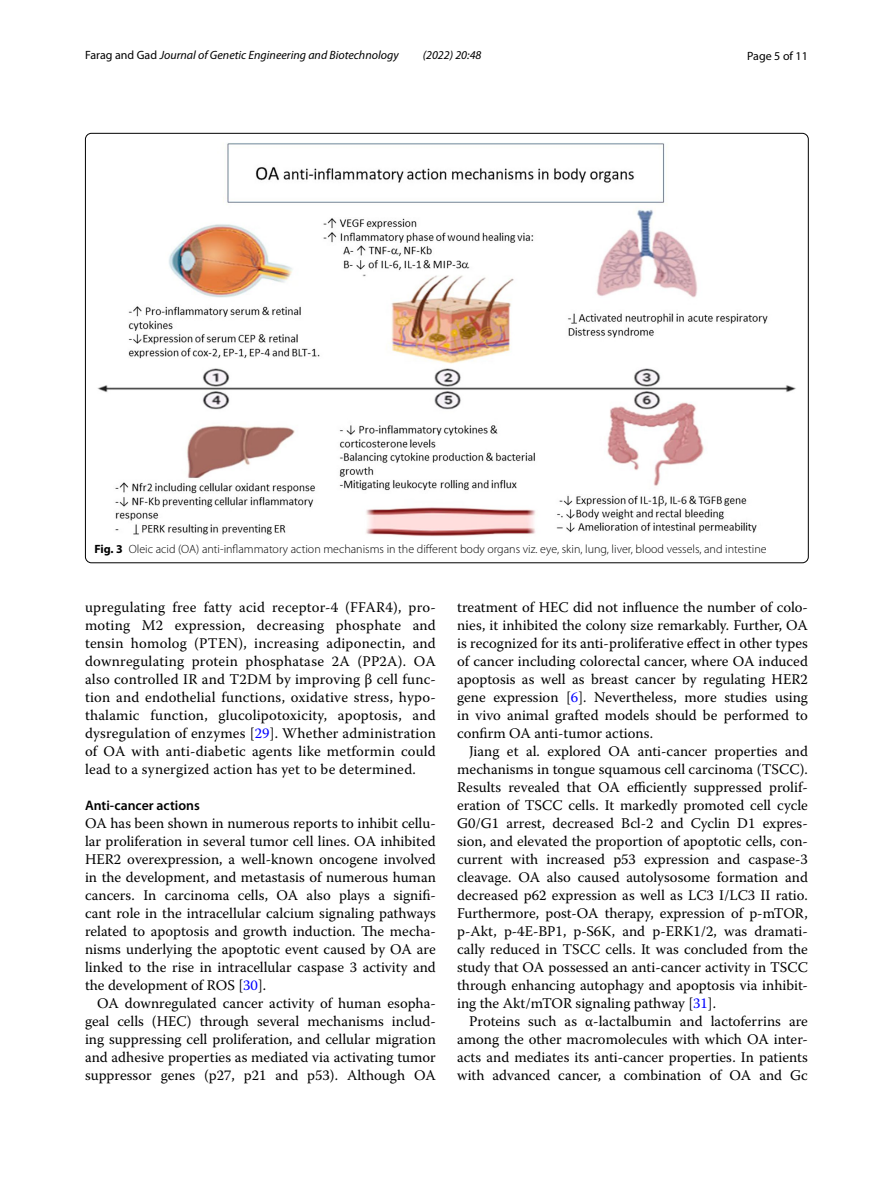
<style>
.page{position:relative;width:893px;height:1187px;background:#fff}
.page>*{position:absolute;margin:0;border:0;box-sizing:border-box;transform-origin:0 0}
.t1{font:14.7px/18px "Warnock Pro";color:#000;text-align:justify}
.t2{font:600 13.8px "Myriad Pro";color:#000}
.t3{font:300 12px "Myriad Pro";color:#000}
.t4{font:italic 12px "Myriad Pro";color:#000}
.t5{font:12px "Myriad Pro";color:#000}
.s1{font-style:normal}
.s2{font-weight:700}
.s3{color:#00f}
</style>
<div class="page">
<img style="left:97px;top:143px;width:699px;height:394px">
<p class="t4" style="left:85px;top:48px;width:315px"><span class="s1">Farag and Gad</span> Journal of Genetic Engineering and Biotechnology</p>
<p class="t4" style="left:423px;top:48px;width:60px">(2022) 20:48</p>
<p class="t5" style="left:747px;top:48px;width:62px">Page 5 of 11</p>
<p class="t3" style="left:94px;top:542px;width:674px"><span class="s2">Fig. 3</span> Oleic acid (OA) anti-inflammatory action mechanisms in the different body organs viz. eye, skin, lung, liver, blood vessels, and intestine</p>
<p class="t1" style="left:85px;top:597px;width:352px">upregulating free fatty acid receptor-4 (FFAR4), pro&shy;moting M2 expression, decreasing phosphate and tensin homolog (PTEN), increasing adiponectin, and downregulating protein phosphatase 2A (PP2A). OA also controlled IR and T2DM by improving β cell func&shy;tion and endothelial functions, oxidative stress, hypo&shy;thalamic function, glucolipotoxicity, apoptosis, and dysregulation of enzymes [<span class="s3">29</span>]. Whether administration of OA with anti-diabetic agents like metformin could lead to a synergized action has yet to be determined.</p>
<p class="t2" style="left:85px;top:796px;width:116px">Anti‑cancer actions</p>
<p class="t1" style="left:85px;top:813px;width:352px">OA has been shown in numerous reports to inhibit cellu&shy;lar proliferation in several tumor cell lines. OA inhibited HER2 overexpression, a well-known oncogene involved in the development, and metastasis of numerous human cancers. In carcinoma cells, OA also plays a signifi&shy;cant role in the intracellular calcium signaling pathways related to apoptosis and growth induction. The mecha&shy;nisms underlying the apoptotic event caused by OA are linked to the rise in intracellular caspase 3 activity and the development of ROS [<span class="s3">30</span>].</p>
<p class="t1" style="left:85px;top:993px;width:352px;text-indent:12px">OA downregulated cancer activity of human esopha&shy;geal cells (HEC) through several mechanisms includ&shy;ing suppressing cell proliferation, and cellular migration and adhesive properties as mediated via activating tumor suppressor genes (p27, p21 and p53). Although OA</p>
<p class="t1" style="left:457px;top:597px;width:352px">treatment of HEC did not influence the number of colo&shy;nies, it inhibited the colony size remarkably. Further, OA is recognized for its anti-proliferative effect in other types of cancer including colorectal cancer, where OA induced apoptosis as well as breast cancer by regulating HER2 gene expression [<span class="s3">6</span>]. Nevertheless, more studies using in vivo animal grafted models should be performed to confirm OA anti-tumor actions.</p>
<p class="t1" style="left:457px;top:741px;width:352px;text-indent:12px">Jiang et al. explored OA anti-cancer properties and mechanisms in tongue squamous cell carcinoma (TSCC).<br>Results revealed that OA efficiently suppressed prolif&shy;eration of TSCC cells. It markedly promoted cell cycle G0/G1 arrest, decreased Bcl-2 and Cyclin D1 expres&shy;sion, and elevated the proportion of apoptotic cells, con&shy;current with increased p53 expression and caspase-3 cleavage. OA also caused autolysosome formation and decreased p62 expression as well as LC3 I/LC3 II ratio.<br>Furthermore, post-OA therapy, expression of p-mTOR, p-Akt, p-4E-BP1, p-S6K, and p-ERK1/2, was dramati&shy;cally reduced in TSCC cells. It was concluded from the study that OA possessed an anti-cancer activity in TSCC through enhancing autophagy and apoptosis via inhibit&shy;ing the Akt/mTOR signaling pathway [<span class="s3">31</span>].</p>
<p class="t1" style="left:457px;top:1011px;width:352px;text-indent:12px">Proteins such as α-lactalbumin and lactoferrins are among the other macromolecules with which OA inter&shy;acts and mediates its anti-cancer properties. In patients with advanced cancer, a combination of OA and Gc</p>
</div>
